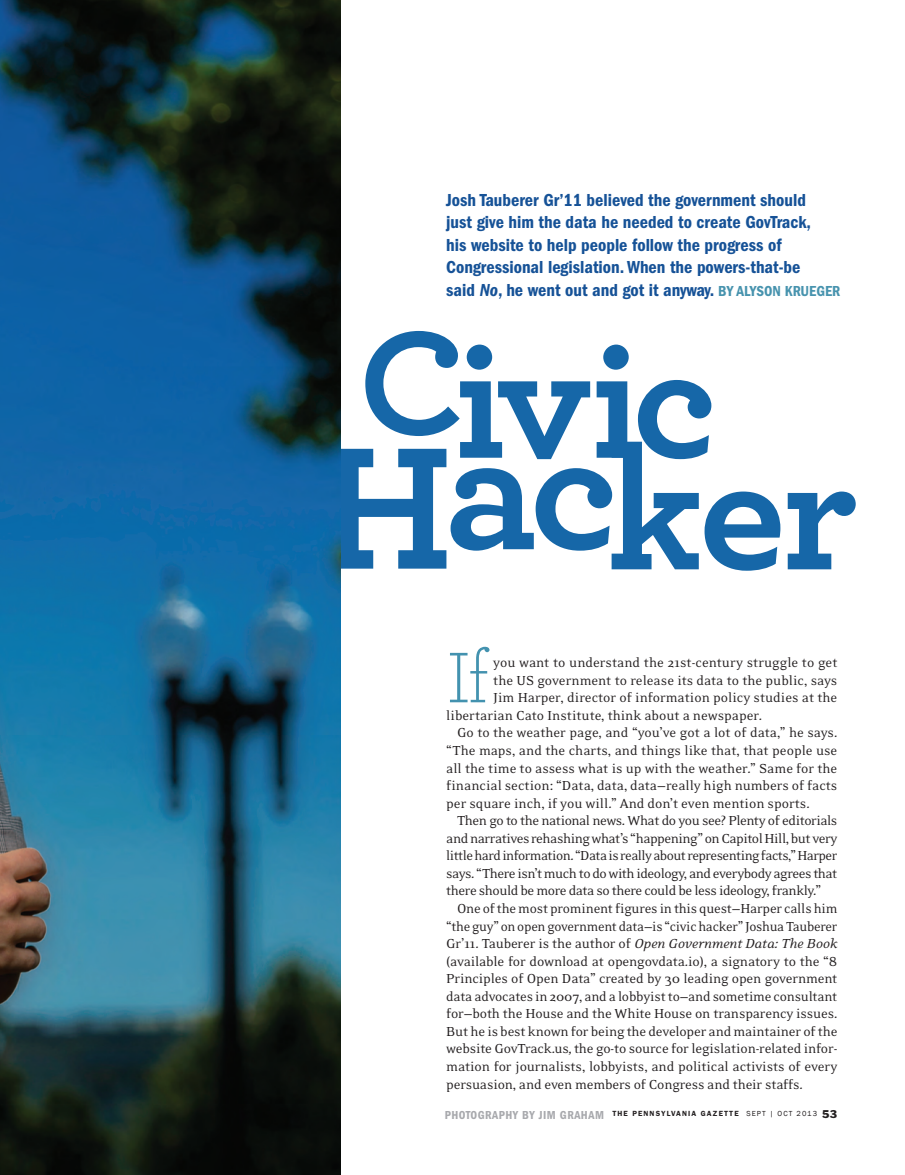
<style>
.page{position:relative;width:905px;height:1175px;background:#fff}
.page>*{position:absolute;margin:0;border:0;box-sizing:border-box;transform-origin:0 0}
.t1{font:181.65px "Archer Bold LF";color:#1667a8}
.t2{font:174.3px "Archer Bold LF";letter-spacing:-.025em;color:#1667a8}
.t3{font:300 75.15px "Archer";color:#4392af}
.t4{font:600 condensed 18px/22.5px "Franklin Gothic";color:#165297}
.t5{font:15px "Eidetic Neo";letter-spacing:-.01em;color:#231f20}
.t6{font:15px "Eidetic Neo";letter-spacing:-.03em;color:#231f20}
.t7{font:15px "Eidetic Neo";letter-spacing:-.035em;color:#231f20}
.t8{font:600 condensed 12px "Franklin Gothic";letter-spacing:.04em;color:#a8a9ad}
.t9{font:600 7.5px "Franklin Gothic";letter-spacing:.145em;color:#231f20}
.s1{font-style:italic}
.s2{font-size:15px;color:#4793ae}
.s3{font-size:154.05px}
.s4{font-size:182.1px}
.s5{font-weight:400}
.s6{font-weight:400;font-size:10.5px}
</style>
<div class="page">
<img style="left:0;top:0;width:340px;height:1174px">
<p class="t4" style="left:446px;top:190px;width:395px">Josh Tauberer Gr’11 believed the government should<br>just give him the data he needed to create GovTrack,<br>his website to help people follow the progress of Congressional legislation. When the powers-that-be<br>said <span class="s1">No</span>, he went out and got it anyway. <span class="s2">BY ALYSON KRUEGER</span></p>
<h2 class="t2" style="left:358px;top:332px;width:362px"><span class="s3">C</span>ivic</h2>
<h2 class="t2" style="left:607px;top:444px;width:252px">ker</h2>
<h1 class="t1" style="left:318px;top:419px;width:303px"><span class="s4">H</span>ac</h1>
<h3 class="t3" style="left:446px;top:648px;width:44px">If</h3>
<p class="t5" style="left:493px;top:657px;width:346px">you want to understand the 21st-century struggle to get</p>
<p class="t5" style="left:493px;top:675px;width:346px">the US government to release its data to the public, says</p>
<p class="t5" style="left:493px;top:692px;width:345px">Jim Harper, director of information policy studies at the</p>
<p class="t5" style="left:446px;top:710px;width:317px">libertarian Cato Institute, think about a newspaper.</p>
<p class="t5" style="left:457px;top:727px;width:382px">Go to the weather page, and “you’ve got a lot of data,” he says.</p>
<p class="t5" style="left:446px;top:745px;width:392px">“The maps, and the charts, and things like that, that people use</p>
<p class="t5" style="left:446px;top:762px;width:392px">all the time to assess what is up with the weather.” Same for the</p>
<p class="t5" style="left:446px;top:780px;width:392px">financial section: “Data, data, data—really high numbers of facts</p>
<p class="t5" style="left:446px;top:797px;width:365px">per square inch, if you will.” And don’t even mention sports.</p>
<p class="t6" style="left:457px;top:815px;width:382px">Then go to the national news. What do you see? Plenty of editorials</p>
<p class="t6" style="left:446px;top:833px;width:393px">and narratives rehashing what’s “happening” on Capitol Hill, but very</p>
<p class="t7" style="left:446px;top:850px;width:392px">little hard information. “Data is really about representing facts,” Harper</p>
<p class="t6" style="left:446px;top:868px;width:392px">says. “There isn’t much to do with ideology, and everybody agrees that</p>
<p class="t6" style="left:446px;top:885px;width:376px">there should be more data so there could be less ideology, frankly.”</p>
<p class="t5" style="left:457px;top:903px;width:382px">One of the most prominent figures in this quest—Harper calls him</p>
<p class="t5" style="left:446px;top:920px;width:392px">“the guy” on open government data—is “civic hacker” Joshua Tauberer</p>
<p class="t5" style="left:446px;top:938px;width:392px">Gr’11. Tauberer is the author of <span class="s1">Open Government Data: The Book</span></p>
<p class="t5" style="left:446px;top:955px;width:392px">(available for download at opengovdata.io), a signatory to the “8</p>
<p class="t5" style="left:446px;top:973px;width:393px">Principles of Open Data” created by 30 leading open government</p>
<p class="t5" style="left:446px;top:990px;width:392px">data advocates in 2007, and a lobbyist to—and sometime consultant</p>
<p class="t5" style="left:446px;top:1008px;width:392px">for—both the House and the White House on transparency issues.</p>
<p class="t5" style="left:446px;top:1026px;width:392px">But he is best known for being the developer and maintainer of the</p>
<p class="t5" style="left:446px;top:1043px;width:392px">website GovTrack.us<span class="s1">,</span> the go-to source for legislation-related infor-</p>
<p class="t5" style="left:446px;top:1061px;width:393px">mation for journalists, lobbyists, and political activists of every</p>
<p class="t5" style="left:446px;top:1078px;width:358px">persuasion, and even members of Congress and their staffs.</p>
<p class="t8" style="left:445px;top:1111px;width:161px">PHOTOGRAPHY BY JIM GRAHAM</p>
<p class="t9" style="left:612px;top:1110px;width:226px">THE PENNSYLVANIA GAZETTE <span class="s5">SEPT | OCT 2013</span> <span class="s6">53</span></p>
</div>
